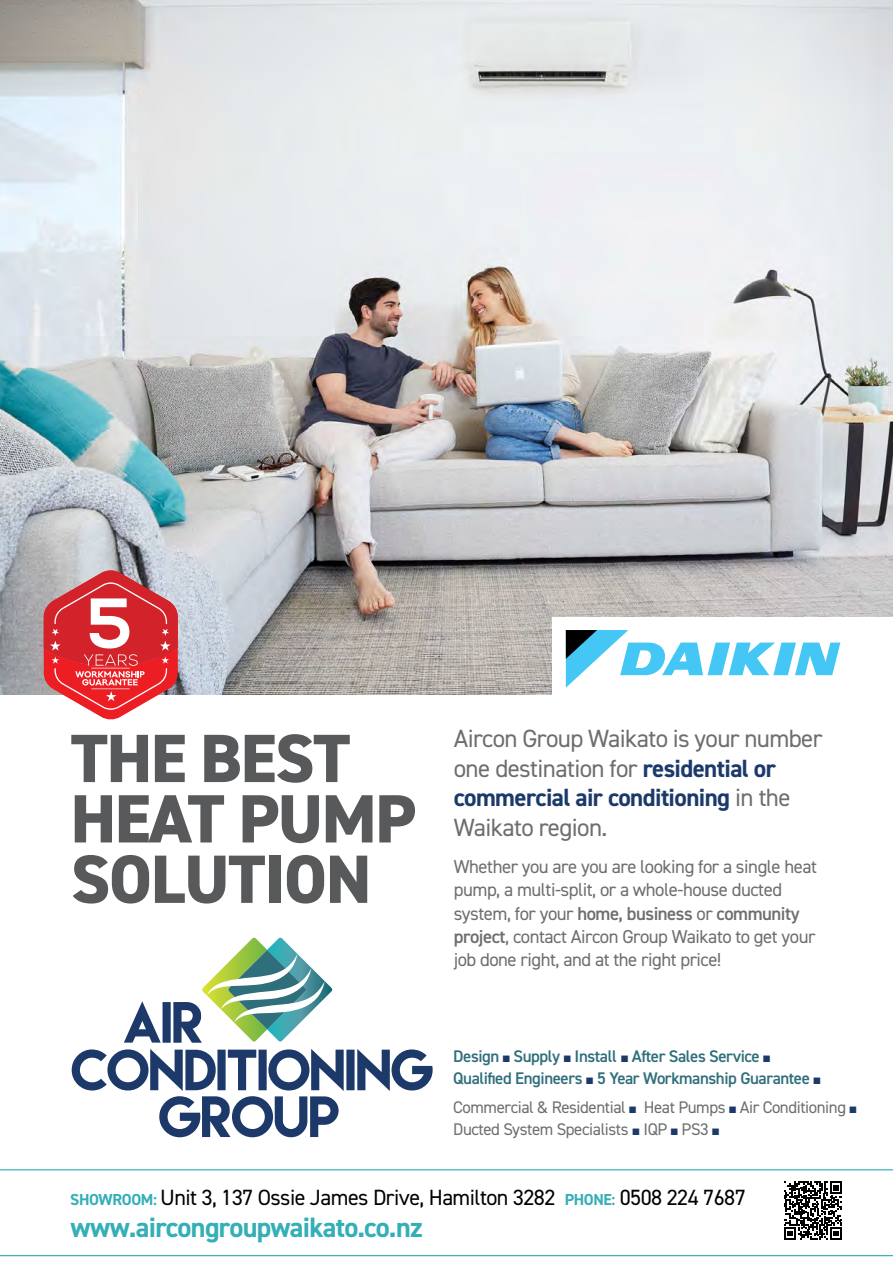
<style>
.page{position:relative;width:893px;height:1263px;background:#fff}
.page>*{position:absolute;margin:0;border:0;box-sizing:border-box;transform-origin:0 0}
.t1{font:800 68.55px/60.4px "DIN2014";letter-spacing:-.02em;color:#58595b}
.t2{font:700 28.05px "DIN2014";letter-spacing:-.025em;color:#34afb7}
.t3{font:25.05px/29.7px "DIN2014";letter-spacing:-.025em;color:#6d6e71}
.t4{font:22.05px "DIN2014";letter-spacing:-.025em;color:#000}
.t5{font:18.75px/23.4px "DIN2014";letter-spacing:-.025em;color:#6d6e71}
.t6{font:600 16.8px/22.2px "DIN2014";letter-spacing:-.025em;color:#306f7b}
.t7{font:16.8px/22.2px "DIN2014";letter-spacing:-.025em;color:#6d6e71}
.s1{font-weight:700;color:#1c3a69}
.s2{font-weight:600}
.s3{color:#1c3a69}
.s4{font-weight:700;font-size:15.9px;color:#34afb7}
</style>
<div class="page">
<img style="left:0;top:0;width:893px;height:694px">
<div style="left:553px;top:617px;width:340px;height:77px;background:#fff"></div>
<hr style="left:0;top:1169px;width:893px;height:1px;background:#34afb7">
<hr style="left:0;top:1255px;width:893px;height:1px;background:#34afb7">
<img style="left:241px;top:938px;width:91px;height:60px">
<svg style="left:124px;top:950px;width:201px;height:93px"></svg>
<svg style="left:72px;top:1049px;width:361px;height:88px"></svg>
<svg style="left:784px;top:1181px;width:58px;height:59px"></svg>
<svg style="left:566px;top:630px;width:274px;height:58px"></svg>
<svg style="left:44px;top:570px;width:134px;height:150px"></svg>
<h1 class="t1" style="left:71px;top:728px;width:347px">THE BEST<br>HEAT PUMP<br>SOLUTION</h1>
<h3 class="t3" style="left:454px;top:723px;width:370px">Aircon Group Waikato is your number one destination for <span class="s1">residential or commercial air conditioning</span> in the<br>Waikato region.</h3>
<p class="t5" style="left:454px;top:854px;width:365px">Whether you are you are looking for a single heat pump, a multi-split, or a whole-house ducted system, for your <span class="s2">home, business</span> or <span class="s2">community project</span>, contact Aircon Group Waikato to get your job done right, and at the right price!</p>
<p class="t6" style="left:453px;top:1044px;width:369px">Design <span class="s3">■</span> Supply <span class="s3">■</span> Install <span class="s3">■</span> After Sales Service <span class="s3">■<br></span>Qualified Engineers <span class="s3">■</span> 5 Year Workmanship Guarantee <span class="s3">■</span></p>
<p class="t7" style="left:453px;top:1096px;width:405px">Commercial &amp; Residential <span class="s3">■</span> Heat Pumps <span class="s3">■</span> Air Conditioning <span class="s3">■<br></span>Ducted System Specialists <span class="s3">■</span> IQP <span class="s3">■</span> PS3 <span class="s3">■</span></p>
<p class="t4" style="left:70px;top:1184px;width:677px"><span class="s4">SHOWROOM:</span> Unit 3, 137 Ossie James Drive, Hamilton 3282 <span class="s4">PHONE:</span> 0508 224 7687</p>
<h2 class="t2" style="left:71px;top:1209px;width:354px">www.aircongroupwaikato.co.nz</h2>
</div>
